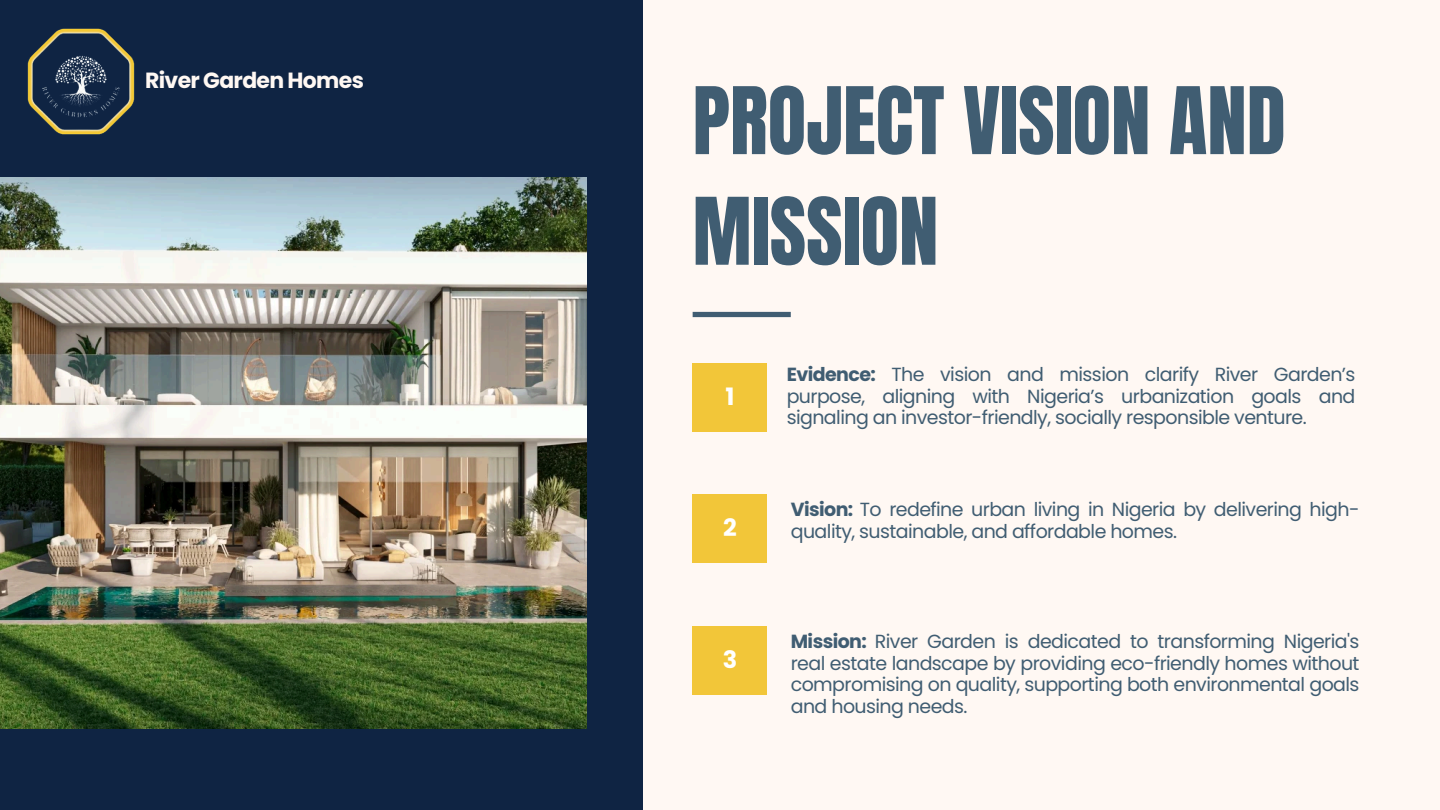
<style>
.page{position:relative;width:1440px;height:810px;background:#fff8f3}
.page>*{position:absolute;margin:0;border:0;box-sizing:border-box;transform-origin:0 0}
.t1{font:79.1px/110.6px "Anton";color:#405d72}
.t2{font:700 24px "Poppins";color:#fff}
.t3{font:700 22px "Poppins";letter-spacing:-.03em;color:#fff8f3}
.t4{font:19px/21.8px "Poppins";letter-spacing:-.03em;color:#405d72;text-align:justify}
.s1{font-weight:700}
</style>
<div class="page">
<div style="left:0;top:0;width:643px;height:810px;background:#0f2443"></div>
<div style="left:693px;top:312px;width:98px;height:5px;background:#405d72"></div>
<img style="left:0;top:177px;width:586px;height:552px">
<div style="left:693px;top:363px;width:74px;height:69px;background:#f2c639"></div>
<div style="left:693px;top:494px;width:74px;height:69px;background:#f2c639"></div>
<img style="left:27px;top:28px;width:108px;height:107px">
<div style="left:693px;top:626px;width:74px;height:69px;background:#f2c639"></div>
<p class="t3" style="left:145px;top:65px;width:220px">River Garden Homes</p>
<p class="t1" style="left:693px;top:67px;width:595px">PROJECT VISION AND<br>MISSION</p>
<p class="t2" style="left:725px;top:380px;width:11px">1</p>
<p class="t2" style="left:723px;top:511px;width:15px">2</p>
<p class="t2" style="left:723px;top:643px;width:16px">3</p>
<h1 class="t4" style="left:787px;top:363px;width:570px"><span class="s1">Evidence:</span> The vision and mission clarify River Garden’s purpose, aligning with Nigeria’s urbanization goals and signaling an investor-friendly, socially responsible venture.</h1>
<p class="t4" style="left:791px;top:499px;width:570px"><span class="s1">Vision:</span> To redefine urban living in Nigeria by delivering high&shy;quality, sustainable, and affordable homes.</p>
<p class="t4" style="left:791px;top:630px;width:570px"><span class="s1">Mission:</span> River Garden is dedicated to transforming Nigeria's real estate landscape by providing eco-friendly homes without compromising on quality, supporting both environmental goals and housing needs.</p>
</div>
